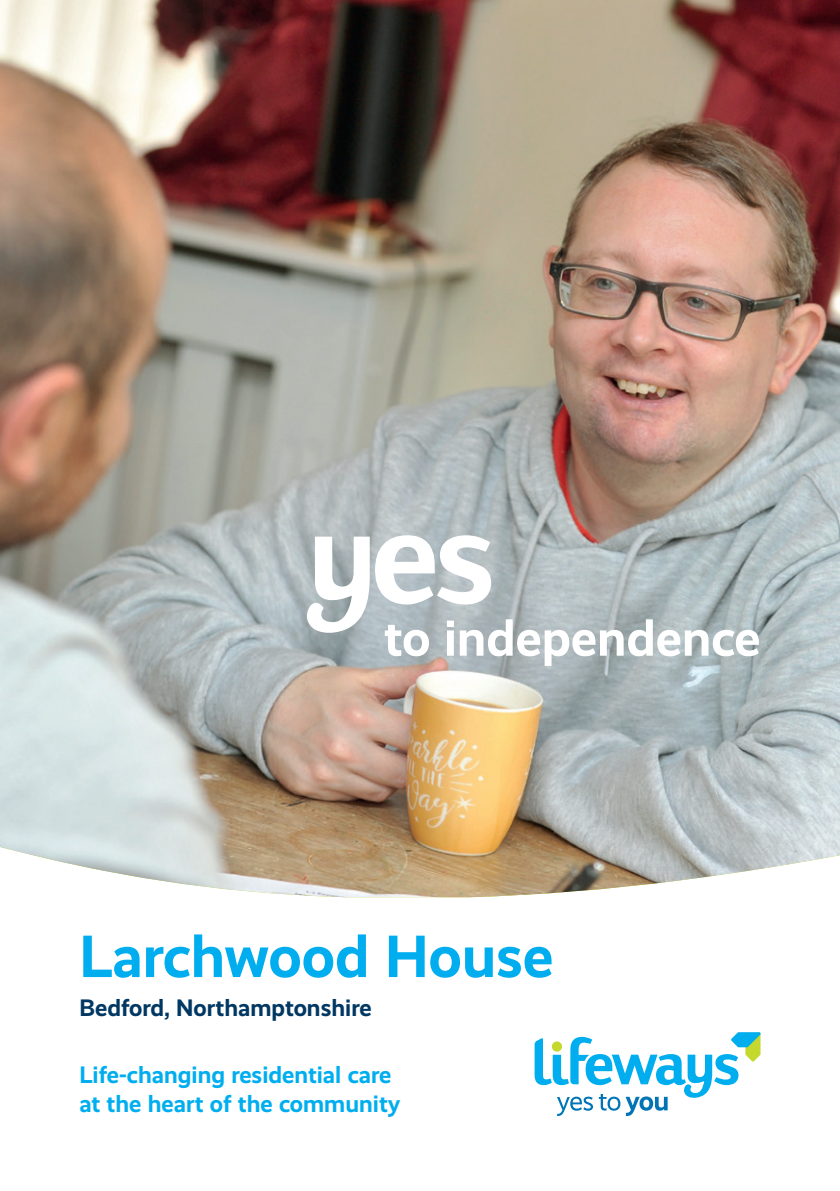
<style>
.page{position:relative;width:840px;height:1191px;background:#fff}
.page>*{position:absolute;margin:0;border:0;box-sizing:border-box;transform-origin:0 0}
.t1{font:700 60px "Realist";color:#00aeef}
.t2{font:700 51.2px "Realist";color:#fff}
.t3{font:700 24px/28.8px "Realist";color:#00aeef}
.t4{font:700 24px "Realist";color:#003863}
</style>
<div class="page">
<svg style="left:534px;top:1032px;width:226px;height:84px"></svg>
<img style="left:0;top:0;width:839px;height:897px">
<svg style="left:375px;top:535px;width:116px;height:69px"></svg>
<svg style="left:306px;top:536px;width:63px;height:98px"></svg>
<h2 class="t2" style="left:383px;top:608px;width:378px">to independence</h2>
<h1 class="t1" style="left:79px;top:921px;width:475px">Larchwood House</h1>
<p class="t4" style="left:79px;top:993px;width:293px">Bedford, Northamptonshire</p>
<p class="t3" style="left:79px;top:1060px;width:322px">Life-changing residential care at the heart of the community</p>
</div>
